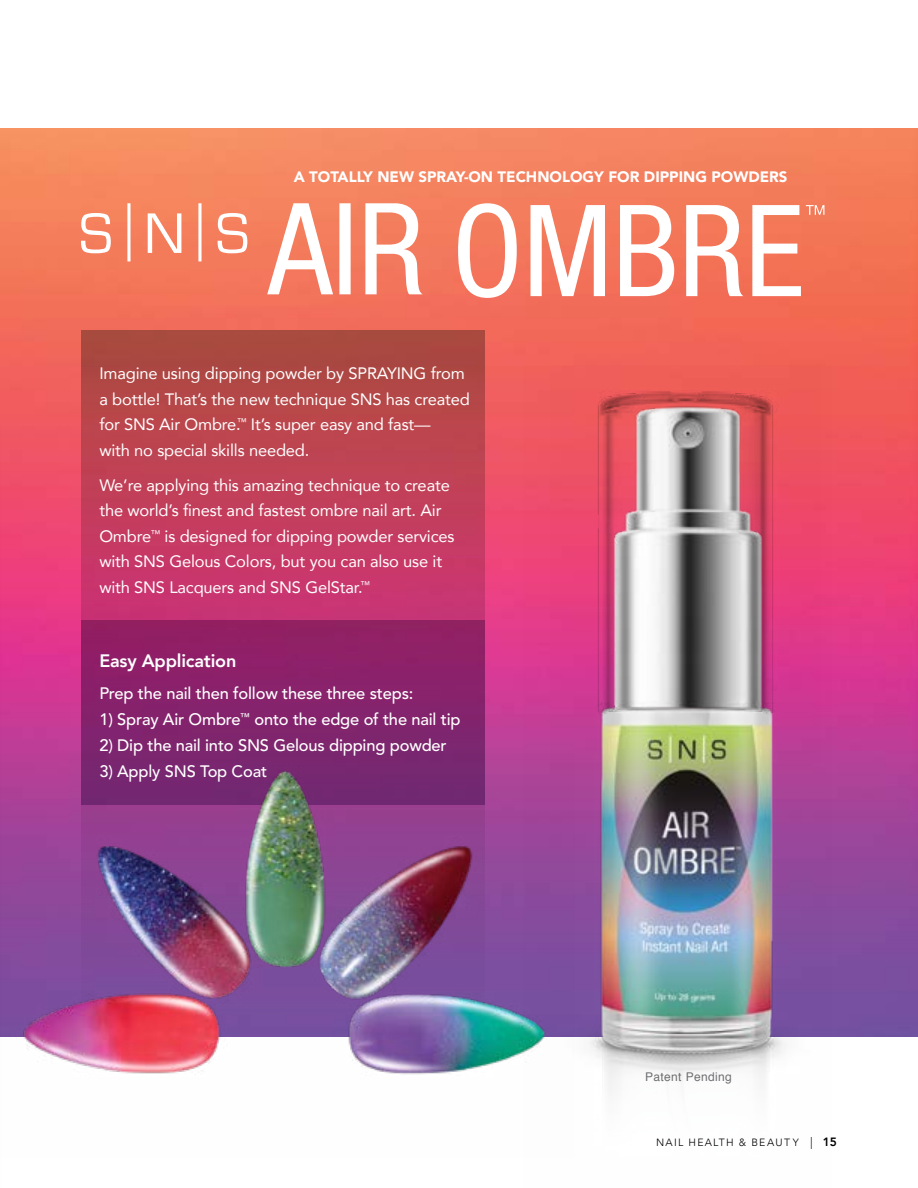
<style>
.page{position:relative;width:918px;height:1188px;background:#fff}
.page>*{position:absolute;margin:0;border:0;box-sizing:border-box;transform-origin:0 0}
.t1{font:800 18px "Avenir";letter-spacing:-.01em;color:#fff}
.t2{font:16.5px/25.5px "Avenir";letter-spacing:-.01em;color:#fff}
.t3{font:500 16.5px "Avenir";letter-spacing:-.01em;color:#fff}
.t4{font:900 15px "Avenir";color:#fff}
.t5{font:12px "Helvetica";letter-spacing:.03em;color:#6d6e71}
.t6{font:300 10.5px "Avenir";letter-spacing:.12em;color:#000}
.s1{font-size:12px}
.s2{font-weight:800;font-size:12px}
</style>
<div class="page">
<img style="left:0;top:129px;width:918px;height:908px">
<svg style="left:81px;top:330px;width:404px;height:291px;background:#bc4056"></svg>
<img style="left:0;top:425px;width:1px;height:329px">
<svg style="left:267px;top:203px;width:156px;height:91px"></svg>
<svg style="left:458px;top:203px;width:366px;height:95px"></svg>
<svg style="left:81px;top:213px;width:30px;height:40px"></svg>
<svg style="left:127px;top:203px;width:4px;height:58px"></svg>
<svg style="left:198px;top:203px;width:4px;height:58px"></svg>
<svg style="left:148px;top:213px;width:33px;height:40px"></svg>
<svg style="left:218px;top:213px;width:29px;height:40px"></svg>
<div style="left:81px;top:621px;width:404px;height:184px;background:#8a216b"></div>
<img style="left:0;top:754px;width:523px;height:321px">
<img style="left:523px;top:366px;width:309px;height:726px">
<img style="left:551px;top:365px;width:270px;height:404px">
<p class="t4" style="left:294px;top:168px;width:495px">A TOTALLY NEW SPRAY-ON TECHNOLOGY FOR DIPPING POWDERS</p>
<p class="t2" style="left:99px;top:360px;width:372px">Imagine using dipping powder by SPRAYING from a bottle! That’s the new technique SNS has created for SNS Air Ombre.<sup>™</sup> It’s super easy and fast—<br>with no special skills needed.</p>
<p class="t2" style="left:99px;top:472px;width:357px">We’re applying this amazing technique to create the world’s finest and fastest ombre nail art. Air Ombre<sup>™</sup> is designed for dipping powder services with SNS Gelous Colors, but you can also use it with SNS Lacquers and SNS GelStar.<sup>™</sup></p>
<p class="t1" style="left:99px;top:647px;width:139px">Easy Application</p>
<p class="t3" style="left:99px;top:684px;width:316px">Prep the nail then follow these three steps:</p>
<p class="t3" style="left:99px;top:710px;width:363px">1) Spray Air Ombre<sup>™</sup> onto the edge of the nail tip</p>
<p class="t3" style="left:99px;top:736px;width:349px">2) Dip the nail into SNS Gelous dipping powder</p>
<p class="t3" style="left:99px;top:761px;width:169px">3) Apply SNS Top Coat</p>
<p class="t5" style="left:645px;top:1068px;width:88px">Patent Pending</p>
<p class="t6" style="left:656px;top:1136px;width:182px">NAIL HEALTH &amp; BEAUT Y <span class="s1">|</span> <span class="s2">15</span></p>
</div>
